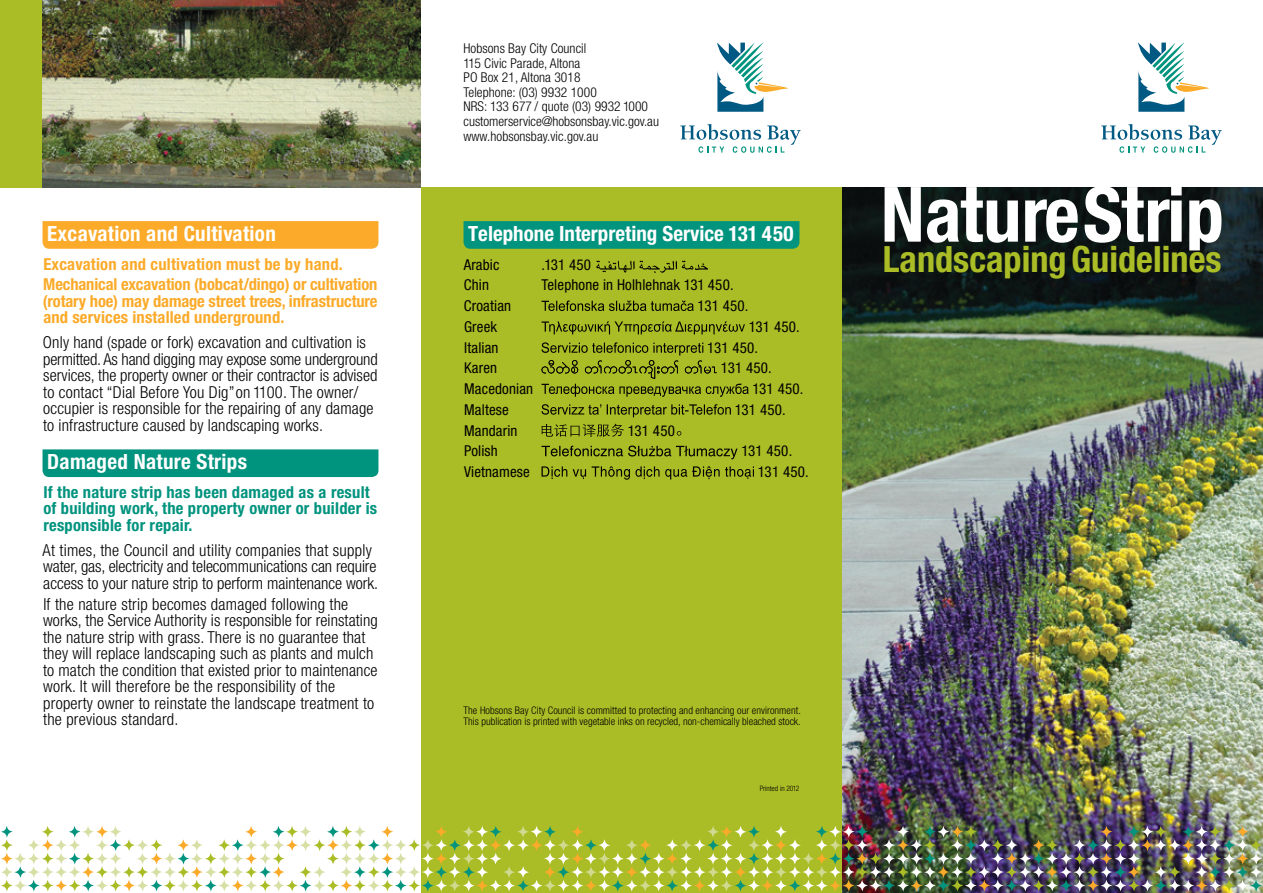
<style>
.page{position:relative;width:1263px;height:893px;background:#fff}
.page>*{position:absolute;margin:0;border:0;box-sizing:border-box;transform-origin:0 0}
.t1{font:700 condensed 36.3px "Helvetica Neue";color:#abbd26}
.t2{font:700 condensed 21px "Helvetica Neue";letter-spacing:.015em;color:#fff}
.t3{font:300 condensed 16.5px/16.5px "Helvetica Neue";letter-spacing:.01em;color:#000}
.t4{font:700 condensed 16.5px/20.7px "Helvetica Neue";letter-spacing:-.01em;color:#fbaa29}
.t5{font:700 condensed 16.5px/16.5px "Helvetica Neue";letter-spacing:.015em;color:#00937e}
.t6{font:condensed 15px "Helvetica Neue";letter-spacing:.01em;color:#000}
.t7{font:300 condensed 13.5px/14.5px "Helvetica Neue";letter-spacing:.005em;color:#000}
.t8{font:300 condensed 10.5px/11.2px "Helvetica Neue";letter-spacing:.005em;color:#000}
.t9{font:300 condensed 7.5px "Helvetica Neue";letter-spacing:-.01em;color:#000}
</style>
<div class="page">
<div style="left:421px;top:187px;width:421px;height:706px;background:#abbd26"></div>
<img style="left:842px;top:187px;width:421px;height:638px">
<svg style="left:1138px;top:42px;width:71px;height:70px"></svg>
<svg style="left:1101px;top:124px;width:121px;height:29px"></svg>
<svg style="left:463px;top:221px;width:336px;height:28px;background:#02937c"></svg>
<svg style="left:596px;top:260px;width:112px;height:13px"></svg>
<svg style="left:541px;top:301px;width:153px;height:10px"></svg>
<svg style="left:541px;top:321px;width:204px;height:13px"></svg>
<svg style="left:541px;top:342px;width:208px;height:55px"></svg>
<svg style="left:541px;top:404px;width:190px;height:13px"></svg>
<svg style="left:541px;top:424px;width:83px;height:13px"></svg>
<svg style="left:677px;top:431px;width:4px;height:5px"></svg>
<svg style="left:541px;top:445px;width:196px;height:14px"></svg>
<svg style="left:541px;top:466px;width:213px;height:14px"></svg>
<svg style="left:717px;top:42px;width:71px;height:70px"></svg>
<svg style="left:680px;top:124px;width:121px;height:29px"></svg>
<svg style="left:43px;top:221px;width:335px;height:28px;background:#fbab2b"></svg>
<div style="left:43px;top:449px;width:335px;height:28px;background:#00937e"></div>
<div style="left:0;top:0;width:421px;height:187px;background:#abbd26"></div>
<img style="left:43px;top:0;width:378px;height:187px">
<img style="left:1px;top:825px;width:1262px;height:68px">
<svg style="left:407px;top:838px;width:14px;height:14px"></svg>
<svg style="left:394px;top:838px;width:13px;height:14px"></svg>
<svg style="left:394px;top:865px;width:13px;height:14px"></svg>
<svg style="left:394px;top:852px;width:13px;height:13px"></svg>
<svg style="left:407px;top:865px;width:14px;height:14px"></svg>
<svg style="left:884px;top:187px;width:337px;height:63px"></svg>
<p class="t2" style="left:47px;top:220px;width:230px">Excavation and Cultivation</p>
<p class="t4" style="left:43px;top:253px;width:336px">Excavation and cultivation must be by hand.<br>Mechanical excavation (bobcat/dingo) or cultivation</p>
<p class="t4" style="left:43px;top:292px;width:336px;line-height:16.5px">(rotary hoe) may damage street trees, infrastructure and services installed underground.</p>
<p class="t3" style="left:43px;top:334px;width:336px">Only hand (spade or fork) excavation and cultivation is permitted. As hand digging may expose some underground services, the property owner or their contractor is advised to contact “Dial Before You Dig” on 1100. The owner/ occupier is responsible for the repairing of any damage to infrastructure caused by landscaping works.</p>
<p class="t2" style="left:47px;top:449px;width:201px">Damaged Nature Strips</p>
<p class="t5" style="left:43px;top:483px;width:335px">If the nature strip has been damaged as a result of building work, the property owner or builder is responsible for repair.</p>
<p class="t3" style="left:43px;top:542px;width:337px">At times, the Council and utility companies that supply water, gas, electricity and telecommunications can require access to your nature strip to perform maintenance work.</p>
<p class="t3" style="left:43px;top:595px;width:336px">If the nature strip becomes damaged following the works, the Service Authority is responsible for reinstating the nature strip with grass. There is no guarantee that they will replace landscaping such as plants and mulch to match the condition that existed prior to maintenance work. It will therefore be the responsibility of the property owner to reinstate the landscape treatment to the previous standard.</p>
<p class="t7" style="left:463px;top:41px;width:197px">Hobsons Bay City Council<br>115 Civic Parade, Altona<br>PO Box 21, Altona 3018<br>Telephone: (03) 9932 1000<br>NRS: 133 677 / quote (03) 9932 1000 customerservice@hobsonsbay.vic.gov.au www.hobsonsbay.vic.gov.au</p>
<p class="t2" style="left:468px;top:220px;width:327px">Telephone Interpreting Service 131 450</p>
<p class="t6" style="left:464px;top:256px;width:37px">Arabic</p>
<p class="t6" style="left:541px;top:256px;width:51px">.131 450</p>
<p class="t6" style="left:464px;top:276px;width:27px">Chin</p>
<p class="t6" style="left:541px;top:276px;width:194px">Telephone in Holhlehnak 131 450.</p>
<p class="t6" style="left:464px;top:297px;width:49px">Croatian</p>
<p class="t6" style="left:698px;top:297px;width:52px">131 450.</p>
<p class="t6" style="left:464px;top:318px;width:35px">Greek</p>
<p class="t6" style="left:749px;top:318px;width:52px">131 450.</p>
<p class="t6" style="left:464px;top:339px;width:36px">Italian</p>
<p class="t6" style="left:707px;top:339px;width:52px">131 450.</p>
<p class="t6" style="left:464px;top:359px;width:34px">Karen</p>
<p class="t6" style="left:721px;top:359px;width:53px">131 450.</p>
<p class="t6" style="left:464px;top:380px;width:70px">Macedonian</p>
<p class="t6" style="left:752px;top:380px;width:52px">131 450.</p>
<p class="t6" style="left:464px;top:401px;width:46px">Maltese</p>
<p class="t6" style="left:735px;top:401px;width:52px">131 450.</p>
<p class="t6" style="left:464px;top:422px;width:55px">Mandarin</p>
<p class="t6" style="left:628px;top:422px;width:49px">131 450</p>
<p class="t6" style="left:464px;top:442px;width:35px">Polish</p>
<p class="t6" style="left:741px;top:442px;width:52px">131 450.</p>
<p class="t6" style="left:464px;top:463px;width:67px">Vietnamese</p>
<p class="t6" style="left:758px;top:463px;width:52px">131 450.</p>
<h1 class="t1" style="left:883px;top:237px;width:340px">Landscaping Guidelines</h1>
<p class="t8" style="left:463px;top:704px;width:339px">The Hobsons Bay City Council is committed to protecting and enhancing our environment.<br>This publication is printed with vegetable inks on recycled, non-chemically bleached stock.</p>
<p class="t9" style="left:760px;top:784px;width:41px">Printed in 2012</p>
</div>
